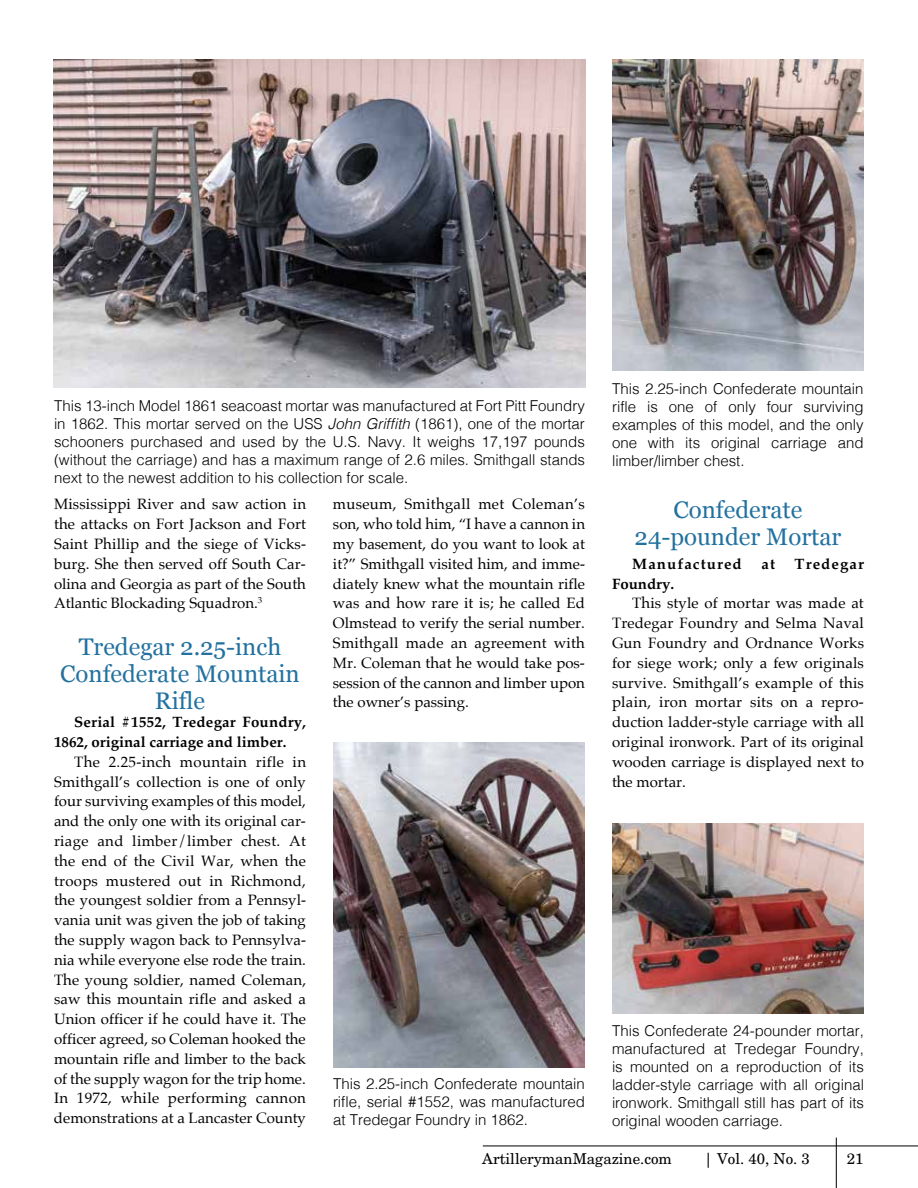
<style>
.page{position:relative;width:918px;height:1188px;background:#fff}
.page>*{position:absolute;margin:0;border:0;box-sizing:border-box;transform-origin:0 0}
.t1{font:24px/27px "Georgia";color:#2371a0;text-align:center}
.t2{font:15px/19.8px "Palatino";color:#000;text-align:justify}
.t3{font:300 15px/18px "Helvetica";color:#000;text-align:justify}
.t4{font:700 15px/19.8px "Palatino";letter-spacing:.015em;color:#000}
.t5{font:15px "New Century Schlbk";color:#000}
.t6{font:700 15px "Palatino";letter-spacing:.075em;color:#000}
.s1{font-style:italic}
</style>
<div class="page">
<img style="left:612px;top:60px;width:252px;height:311px">
<img style="left:333px;top:743px;width:252px;height:324px">
<img style="left:54px;top:60px;width:531px;height:327px">
<img style="left:612px;top:824px;width:252px;height:189px">
<hr style="left:483px;top:1146px;width:435px;height:1px;background:#000">
<hr style="left:836px;top:1138px;width:1px;height:50px;background:#000">
<p class="t3" style="left:54px;top:395px;width:533px">This 13-inch Model 1861 seacoast mortar was manufactured at Fort Pitt Foundry in 1862. This mortar served on the USS <span class="s1">John Griffith</span> (1861), one of the mortar schooners purchased and used by the U.S. Navy. It weighs 17,197 pounds (without the carriage) and has a maximum range of 2.6 miles. Smithgall stands next to the newest addition to his collection for scale.</p>
<p class="t3" style="left:612px;top:379px;width:253px">This 2.25-inch Confederate mountain rifle is one of only four surviving examples of this model, and the only one with its original carriage and limber/limber chest.</p>
<p class="t2" style="left:54px;top:494px;width:254px">Mississippi River and saw action in the attacks on Fort Jackson and Fort Saint Phillip and the siege of Vicks&shy;burg. She then served off South Car&shy;olina and Georgia as part of the South Atlantic Blockading Squadron.<sup>3</sup></p>
<h1 class="t1" style="left:60px;top:632px;width:241px">Tredegar 2.25-inch<br>Confederate Mountain<br>Rifle</h1>
<p class="t4" style="left:54px;top:712px;width:254px;text-indent:20px">Serial #1552, Tredegar Foundry,<br>1862, original carriage and limber.</p>
<p class="t2" style="left:54px;top:752px;width:254px;text-indent:20px">The 2.25-inch mountain rifle in Smithgall’s collection is one of only four surviving examples of this model, and the only one with its original car&shy;riage and limber/limber chest. At the end of the Civil War, when the troops mustered out in Richmond, the youngest soldier from a Pennsyl&shy;vania unit was given the job of taking the supply wagon back to Pennsylva&shy;nia while everyone else rode the train.<br>The young soldier, named Coleman, saw this mountain rifle and asked a Union officer if he could have it. The officer agreed, so Coleman hooked the mountain rifle and limber to the back of the supply wagon for the trip home.<br>In 1972, while performing cannon demonstrations at a Lancaster County</p>
<p class="t2" style="left:333px;top:494px;width:254px">museum, Smithgall met Coleman’s son, who told him, “I have a cannon in my basement, do you want to look at it?” Smithgall visited him, and imme&shy;diately knew what the mountain rifle was and how rare it is; he called Ed Olmstead to verify the serial number.<br>Smithgall made an agreement with Mr. Coleman that he would take pos&shy;session of the cannon and limber upon the owner’s passing.</p>
<h1 class="t1" style="left:635px;top:496px;width:208px">Confederate<br>24-pounder Mortar</h1>
<p class="t6" style="left:632px;top:551px;width:111px">Manufactured</p>
<p class="t4" style="left:761px;top:553px;width:15px">at</p>
<p class="t6" style="left:795px;top:551px;width:71px">Tredegar</p>
<p class="t4" style="left:612px;top:573px;width:64px">Foundry.</p>
<p class="t2" style="left:612px;top:593px;width:254px;text-indent:20px">This style of mortar was made at Tredegar Foundry and Selma Naval Gun Foundry and Ordnance Works for siege work; only a few originals survive. Smithgall’s example of this plain, iron mortar sits on a repro&shy;duction ladder-style carriage with all original ironwork. Part of its original wooden carriage is displayed next to the mortar.</p>
<p class="t3" style="left:612px;top:1020px;width:254px">This Confederate 24-pounder mortar, manufactured at Tredegar Foundry, is mounted on a reproduction of its ladder-style carriage with all original ironwork. Smithgall still has part of its original wooden carriage.</p>
<p class="t5" style="left:482px;top:1149px;width:191px">ArtillerymanMagazine.com</p>
<p class="t5" style="left:704px;top:1149px;width:108px">| Vol. 40, No. 3</p>
<p class="t5" style="left:847px;top:1150px;width:18px">21</p>
<p class="t3" style="left:333px;top:1074px;width:253px">This 2.25-inch Confederate mountain rifle, serial #1552, was manufactured at Tredegar Foundry in 1862.</p>
</div>
